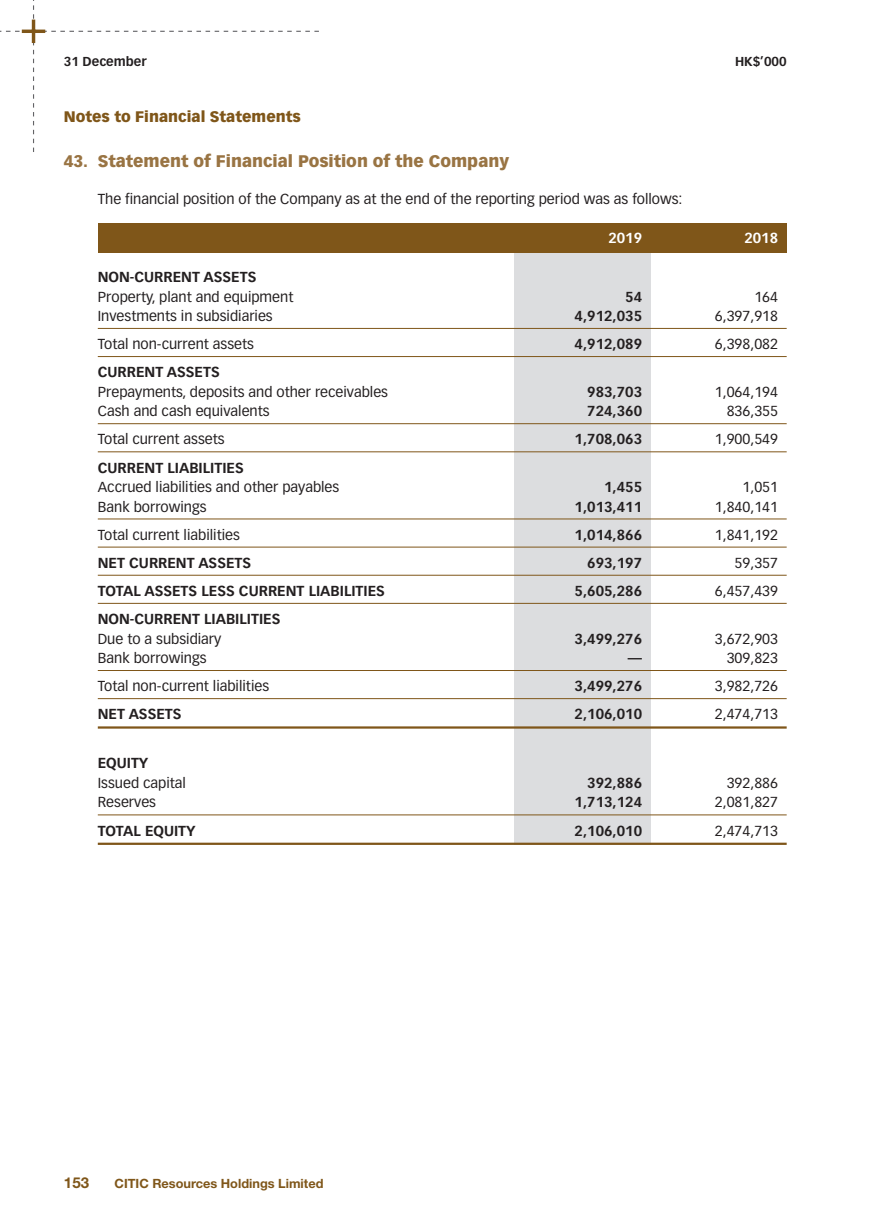
<style>
.page{position:relative;width:893px;height:1212px;background:#fff}
.page>*{position:absolute;margin:0;border:0;box-sizing:border-box;transform-origin:0 0}
.t1{font:900 16.5px "Vectora LT Std";color:#997443}
.t2{font:900 15px "Vectora LT Std";color:#7f5619}
.t3{font:700 15px "Helvetica Neue LT Std";color:#7f5619}
.t4{font:14.25px "Vectora LT Std";color:#231f20}
.t5{font:700 14.25px "Vectora LT Std";color:#231f20}
.t6{font:700 14.25px "Vectora LT Std";color:#fff}
.t7{font:700 12.75px "Helvetica Neue LT Std";color:#7f5619}
.t8{font:700 12.75px "Vectora LT Std";color:#231f20}
</style>
<div class="page">
<svg style="left:0;top:0;width:319px;height:152px"></svg>
<hr style="left:22px;top:30px;width:23px;height:3px;background:#7f5619">
<hr style="left:32px;top:20px;width:3px;height:23px;background:#7f5619">
<div style="left:514px;top:243px;width:137px;height:601px;background:#dcdddf"></div>
<div style="left:98px;top:223px;width:689px;height:30px;background:#7f5619"></div>
<hr style="left:98px;top:328px;width:689px;height:1px;background:#7f5619">
<hr style="left:98px;top:356px;width:689px;height:1px;background:#7f5619">
<hr style="left:98px;top:423px;width:689px;height:1px;background:#7f5619">
<hr style="left:98px;top:451px;width:689px;height:1px;background:#7f5619">
<hr style="left:98px;top:519px;width:689px;height:1px;background:#7f5619">
<hr style="left:98px;top:547px;width:689px;height:1px;background:#7f5619">
<hr style="left:98px;top:575px;width:689px;height:1px;background:#7f5619">
<hr style="left:98px;top:603px;width:689px;height:1px;background:#7f5619">
<hr style="left:98px;top:670px;width:689px;height:1px;background:#7f5619">
<hr style="left:98px;top:698px;width:689px;height:1px;background:#7f5619">
<hr style="left:98px;top:726px;width:689px;height:3px;background:#7f5619">
<hr style="left:98px;top:814px;width:689px;height:1px;background:#7f5619">
<hr style="left:98px;top:843px;width:689px;height:2px;background:#7f5619">
<p class="t8" style="left:64px;top:54px;width:84px">31 December</p>
<p class="t8" style="left:735px;top:54px;width:53px">HK$’000</p>
<p class="t2" style="left:64px;top:107px;width:238px">Notes to Financial Statements</p>
<p class="t1" style="left:64px;top:151px;width:447px">43. Statement of Financial Position of the Company</p>
<p class="t4" style="left:98px;top:191px;width:586px">The financial position of the Company as at the end of the reporting period was as follows:</p>
<p class="t6" style="left:608px;top:229px;width:35px">2019</p>
<p class="t6" style="left:744px;top:229px;width:35px">2018</p>
<p class="t5" style="left:98px;top:268px;width:160px">NON-CURRENT ASSETS</p>
<p class="t4" style="left:98px;top:288px;width:197px">Property, plant and equipment</p>
<p class="t5" style="left:625px;top:288px;width:18px">54</p>
<p class="t4" style="left:754px;top:288px;width:25px">164</p>
<p class="t4" style="left:98px;top:308px;width:177px">Investments in subsidiaries</p>
<p class="t5" style="left:575px;top:307px;width:69px">4,912,035</p>
<p class="t4" style="left:715px;top:308px;width:65px">6,397,918</p>
<p class="t4" style="left:98px;top:336px;width:158px">Total non-current assets</p>
<p class="t5" style="left:575px;top:335px;width:69px">4,912,089</p>
<p class="t4" style="left:715px;top:336px;width:65px">6,398,082</p>
<p class="t5" style="left:98px;top:364px;width:123px">CURRENT ASSETS</p>
<p class="t4" style="left:98px;top:383px;width:292px">Prepayments, deposits and other receivables</p>
<p class="t5" style="left:587px;top:383px;width:56px">983,703</p>
<p class="t4" style="left:715px;top:383px;width:65px">1,064,194</p>
<p class="t4" style="left:98px;top:403px;width:173px">Cash and cash equivalents</p>
<p class="t5" style="left:587px;top:402px;width:56px">724,360</p>
<p class="t4" style="left:727px;top:403px;width:53px">836,355</p>
<p class="t4" style="left:98px;top:431px;width:128px">Total current assets</p>
<p class="t5" style="left:575px;top:431px;width:69px">1,708,063</p>
<p class="t4" style="left:715px;top:431px;width:65px">1,900,549</p>
<p class="t5" style="left:98px;top:459px;width:147px">CURRENT LIABILITIES</p>
<p class="t4" style="left:98px;top:479px;width:243px">Accrued liabilities and other payables</p>
<p class="t5" style="left:604px;top:478px;width:39px">1,455</p>
<p class="t4" style="left:742px;top:479px;width:37px">1,051</p>
<p class="t4" style="left:98px;top:498px;width:110px">Bank borrowings</p>
<p class="t5" style="left:575px;top:498px;width:69px">1,013,411</p>
<p class="t4" style="left:715px;top:498px;width:65px">1,840,141</p>
<p class="t4" style="left:98px;top:526px;width:144px">Total current liabilities</p>
<p class="t5" style="left:575px;top:526px;width:69px">1,014,866</p>
<p class="t4" style="left:715px;top:526px;width:65px">1,841,192</p>
<p class="t5" style="left:98px;top:554px;width:155px">NET CURRENT ASSETS</p>
<p class="t5" style="left:587px;top:554px;width:56px">693,197</p>
<p class="t4" style="left:735px;top:554px;width:45px">59,357</p>
<p class="t5" style="left:98px;top:582px;width:289px">TOTAL ASSETS LESS CURRENT LIABILITIES</p>
<p class="t5" style="left:575px;top:582px;width:69px">5,605,286</p>
<p class="t4" style="left:715px;top:582px;width:65px">6,457,439</p>
<p class="t5" style="left:98px;top:610px;width:184px">NON-CURRENT LIABILITIES</p>
<p class="t4" style="left:98px;top:630px;width:125px">Due to a subsidiary</p>
<p class="t5" style="left:575px;top:630px;width:69px">3,499,276</p>
<p class="t4" style="left:715px;top:630px;width:65px">3,672,903</p>
<p class="t4" style="left:98px;top:650px;width:110px">Bank borrowings</p>
<p class="t5" style="left:628px;top:649px;width:16px">—</p>
<p class="t4" style="left:727px;top:650px;width:53px">309,823</p>
<p class="t4" style="left:98px;top:678px;width:173px">Total non-current liabilities</p>
<p class="t5" style="left:575px;top:677px;width:69px">3,499,276</p>
<p class="t4" style="left:715px;top:678px;width:65px">3,982,726</p>
<p class="t5" style="left:98px;top:706px;width:85px">NET ASSETS</p>
<p class="t5" style="left:575px;top:706px;width:69px">2,106,010</p>
<p class="t4" style="left:715px;top:706px;width:65px">2,474,713</p>
<p class="t5" style="left:98px;top:755px;width:52px">EQUITY</p>
<p class="t4" style="left:98px;top:774px;width:90px">Issued capital</p>
<p class="t5" style="left:587px;top:774px;width:56px">392,886</p>
<p class="t4" style="left:727px;top:774px;width:53px">392,886</p>
<p class="t4" style="left:98px;top:794px;width:60px">Reserves</p>
<p class="t5" style="left:575px;top:794px;width:69px">1,713,124</p>
<p class="t4" style="left:715px;top:794px;width:65px">2,081,827</p>
<p class="t5" style="left:98px;top:822px;width:99px">TOTAL EQUITY</p>
<p class="t5" style="left:575px;top:822px;width:69px">2,106,010</p>
<p class="t4" style="left:715px;top:822px;width:65px">2,474,713</p>
<p class="t3" style="left:64px;top:1173px;width:27px">153</p>
<p class="t7" style="left:115px;top:1176px;width:210px">CITIC Resources Holdings Limited</p>
</div>
